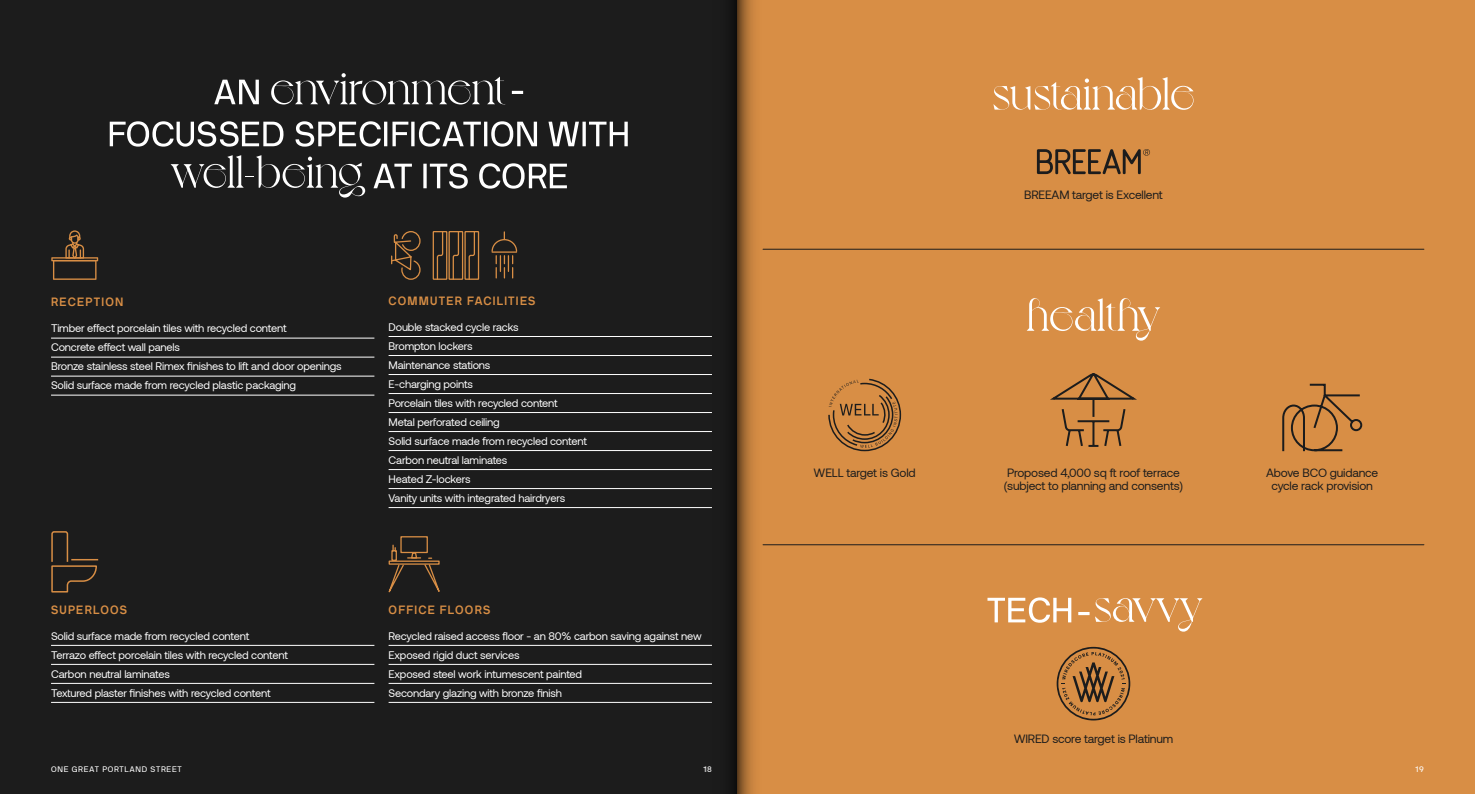
<style>
.page{position:relative;width:1475px;height:794px;background:#fff}
.page>*{position:absolute;margin:0;border:0;box-sizing:border-box;transform-origin:0 0}
.t1{font:12px/13px "Aeonik";letter-spacing:-.015em;color:#1c1c1c}
.t2{font:700 12px "NB International Pro";letter-spacing:.065em;color:#d88e45}
.t3{font:11px/19px "Aeonik";letter-spacing:-.015em;color:#fff}
.t4{font:8px "NB International Pro";letter-spacing:.08em;color:#fff}
</style>
<div class="page">
<div style="left:0;top:0;width:737px;height:794px;background:#1c1c1c"></div>
<div style="left:737px;top:0;width:737px;height:794px;background:#d88e45"></div>
<svg style="left:1056px;top:647px;width:74px;height:73px"></svg>
<svg style="left:1036px;top:149px;width:113px;height:25px"></svg>
<svg style="left:828px;top:378px;width:73px;height:74px"></svg>
<svg style="left:1282px;top:383px;width:80px;height:69px"></svg>
<hr style="left:51px;top:338px;width:323px;height:1px;background:#fff">
<hr style="left:51px;top:357px;width:323px;height:1px;background:#fff">
<hr style="left:51px;top:376px;width:323px;height:1px;background:#fff">
<hr style="left:51px;top:395px;width:323px;height:1px;background:#fff">
<hr style="left:388px;top:336px;width:323px;height:1px;background:#fff">
<hr style="left:388px;top:355px;width:323px;height:1px;background:#fff">
<hr style="left:388px;top:374px;width:323px;height:1px;background:#fff">
<hr style="left:388px;top:393px;width:323px;height:1px;background:#fff">
<hr style="left:388px;top:412px;width:323px;height:1px;background:#fff">
<hr style="left:388px;top:431px;width:323px;height:1px;background:#fff">
<hr style="left:388px;top:450px;width:323px;height:1px;background:#fff">
<hr style="left:388px;top:469px;width:323px;height:1px;background:#fff">
<hr style="left:388px;top:488px;width:323px;height:1px;background:#fff">
<hr style="left:388px;top:507px;width:323px;height:1px;background:#fff">
<svg style="left:388px;top:536px;width:52px;height:57px"></svg>
<hr style="left:51px;top:645px;width:323px;height:1px;background:#fff">
<hr style="left:51px;top:664px;width:323px;height:1px;background:#fff">
<hr style="left:51px;top:683px;width:323px;height:1px;background:#fff">
<hr style="left:51px;top:702px;width:323px;height:1px;background:#fff">
<hr style="left:388px;top:645px;width:323px;height:1px;background:#fff">
<hr style="left:388px;top:664px;width:323px;height:1px;background:#fff">
<hr style="left:388px;top:683px;width:323px;height:1px;background:#fff">
<hr style="left:388px;top:702px;width:323px;height:1px;background:#fff">
<svg style="left:491px;top:232px;width:27px;height:46px"></svg>
<svg style="left:391px;top:231px;width:30px;height:49px"></svg>
<svg style="left:436px;top:233px;width:8px;height:45px"></svg>
<div style="left:432px;top:231px;width:15px;height:49px;border:1px solid #d88e45"></div>
<svg style="left:452px;top:233px;width:7px;height:45px"></svg>
<div style="left:448px;top:231px;width:15px;height:49px;border:1px solid #d88e45"></div>
<svg style="left:468px;top:233px;width:7px;height:45px"></svg>
<div style="left:464px;top:231px;width:15px;height:49px;border:1px solid #d88e45"></div>
<svg style="left:51px;top:531px;width:48px;height:62px"></svg>
<svg style="left:51px;top:230px;width:47px;height:50px"></svg>
<svg style="left:993px;top:77px;width:200px;height:33px"></svg>
<svg style="left:1027px;top:298px;width:133px;height:43px"></svg>
<hr style="left:763px;top:249px;width:660px;height:1px;background:#1c1c1c">
<hr style="left:763px;top:544px;width:660px;height:1px;background:#1c1c1c">
<svg style="left:214px;top:80px;width:45px;height:24px"></svg>
<svg style="left:271px;top:73px;width:233px;height:31px"></svg>
<svg style="left:512px;top:91px;width:11px;height:3px"></svg>
<svg style="left:170px;top:155px;width:195px;height:43px"></svg>
<svg style="left:373px;top:164px;width:39px;height:24px"></svg>
<hr style="left:423px;top:164px;width:3px;height:24px;background:#fff">
<svg style="left:430px;top:163px;width:37px;height:26px"></svg>
<svg style="left:479px;top:163px;width:88px;height:26px"></svg>
<svg style="left:295px;top:121px;width:85px;height:26px"></svg>
<hr style="left:384px;top:122px;width:3px;height:24px;background:#fff">
<svg style="left:392px;top:122px;width:16px;height:24px"></svg>
<hr style="left:411px;top:122px;width:3px;height:24px;background:#fff">
<svg style="left:419px;top:121px;width:62px;height:26px"></svg>
<hr style="left:484px;top:122px;width:3px;height:24px;background:#fff">
<svg style="left:491px;top:121px;width:46px;height:26px"></svg>
<svg style="left:548px;top:122px;width:31px;height:24px"></svg>
<hr style="left:582px;top:122px;width:3px;height:24px;background:#fff">
<svg style="left:589px;top:122px;width:38px;height:24px"></svg>
<svg style="left:110px;top:121px;width:173px;height:26px"></svg>
<svg style="left:987px;top:597px;width:84px;height:26px"></svg>
<svg style="left:1078px;top:598px;width:124px;height:33px"></svg>
<svg style="left:1050px;top:373px;width:87px;height:74px"></svg>
<div style="left:705px;top:0;width:31px;height:794px;background:#1a1a1a"></div>
<svg style="left:736px;top:0;width:32px;height:794px"></svg>
<p class="t2" style="left:51px;top:295px;width:74px">RECEPTION</p>
<p class="t3" style="left:51px;top:319px;width:292px">Timber effect porcelain tiles with recycled content<br>Concrete effect wall panels<br>Bronze stainless steel Rimex finishes to lift and door openings Solid surface made from recycled plastic packaging</p>
<p class="t2" style="left:51px;top:602px;width:78px">SUPERLOOS</p>
<p class="t3" style="left:51px;top:626px;width:238px">Solid surface made from recycled content<br>Terrazo effect porcelain tiles with recycled content Carbon neutral laminates<br>Textured plaster finishes with recycled content</p>
<p class="t2" style="left:388px;top:293px;width:149px">COMMUTER FACILITIES</p>
<p class="t3" style="left:388px;top:317px;width:200px">Double stacked cycle racks<br>Brompton lockers<br>Maintenance stations<br>E-charging points<br>Porcelain tiles with recycled content<br>Metal perforated ceiling<br>Solid surface made from recycled content<br>Carbon neutral laminates<br>Heated Z-lockers<br>Vanity units with integrated hairdryers</p>
<p class="t2" style="left:388px;top:602px;width:103px">OFFICE FLOORS</p>
<p class="t3" style="left:388px;top:626px;width:314px">Recycled raised access floor - an 80% carbon saving against new Exposed rigid duct services<br>Exposed steel work intumescent painted<br>Secondary glazing with bronze finish</p>
<p class="t1" style="left:1023px;top:188px;width:140px">BREEAM target is Excellent</p>
<p class="t1" style="left:813px;top:466px;width:103px">WELL target is Gold</p>
<p class="t1" style="left:1003px;top:466px;width:181px">Proposed 4,000 sq ft roof terrace (subject to planning and consents)</p>
<p class="t1" style="left:1265px;top:466px;width:113px;text-align:center">Above BCO guidance cycle rack provision</p>
<p class="t1" style="left:1013px;top:732px;width:161px">WIRED score target is Platinum</p>
<p class="t4" style="left:51px;top:764px;width:132px">ONE GREAT PORTLAND STREET</p>
<p class="t4" style="left:703px;top:764px;width:10px">18</p>
<p class="t4" style="left:1415px;top:764px;width:10px">19</p>
</div>
